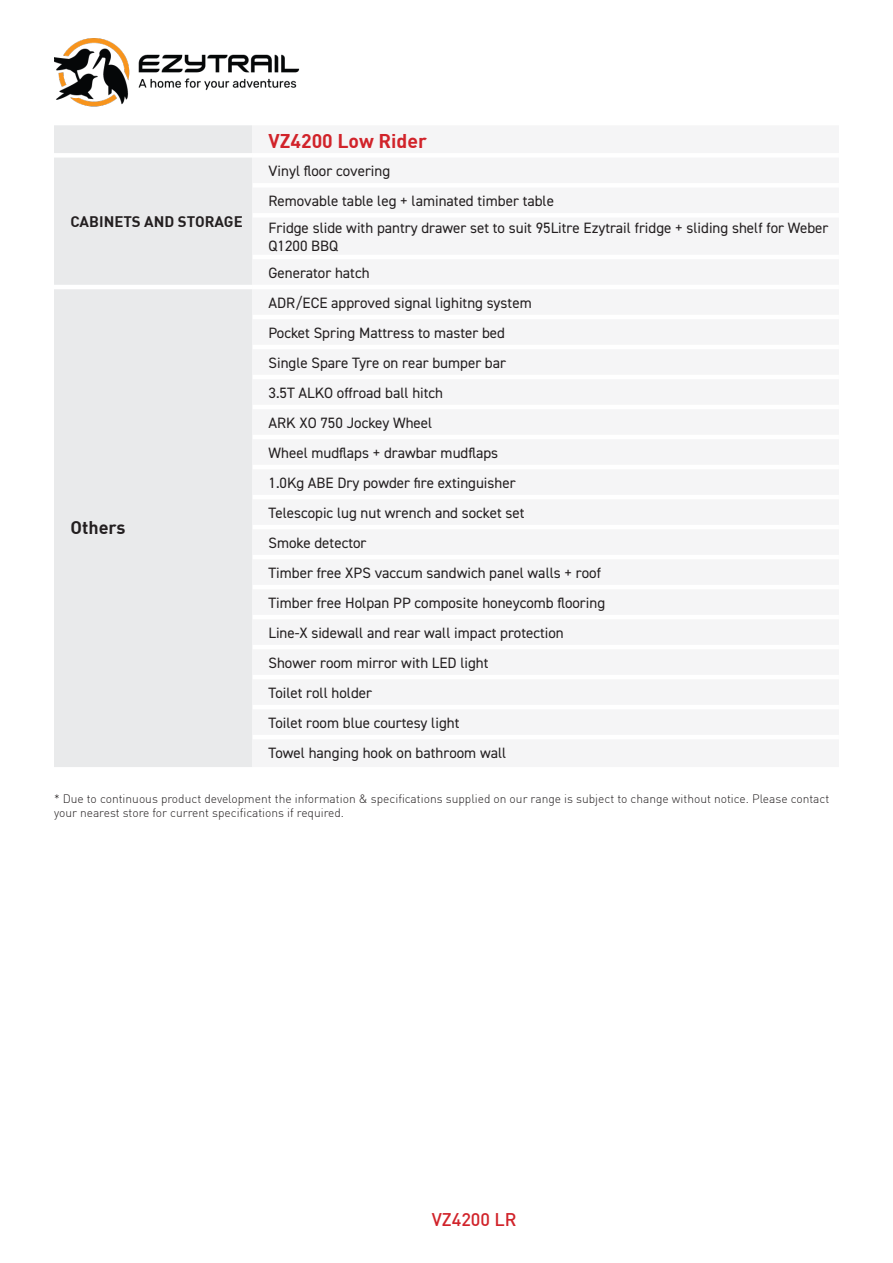
<style>
.page{position:relative;width:893px;height:1263px;background:#fff}
.page>*{position:absolute;margin:0;border:0;box-sizing:border-box;transform-origin:0 0}
.t1{font:700 19.5px "DIN";color:#d1232a}
.t2{font:500 18px "DIN";color:#d1232a}
.t3{font:700 18px "DIN";color:#231f20}
.t4{font:15px/18px "DIN2014";color:#231f20}
.t5{font:700 15px "DIN";color:#231f20}
.t6{font:300 12px/14.4px "DIN";color:#231f20}
</style>
<div class="page">
<img style="left:54px;top:38px;width:246px;height:69px">
<div style="left:54px;top:125px;width:198px;height:642px;background:#e9eaeb"></div>
<div style="left:54px;top:153px;width:198px;height:5px;background:#fff"></div>
<hr style="left:54px;top:285px;width:198px;height:4px;background:#fff">
<p class="t5" style="left:70px;top:214px;width:174px">CABINETS AND STORAGE</p>
<p class="t3" style="left:70px;top:519px;width:57px">Others</p>
<p class="t1" style="left:268px;top:132px;width:160px">VZ4200 Low Rider</p>
<p class="t4" style="left:268px;top:162px;width:123px">Vinyl floor covering</p>
<p class="t4" style="left:268px;top:192px;width:287px">Removable table leg + laminated timber table</p>
<p class="t4" style="left:268px;top:219px;width:561px">Fridge slide with pantry drawer set to suit 95Litre Ezytrail fridge + sliding shelf for Weber<br>Q1200 BBQ</p>
<p class="t4" style="left:268px;top:263px;width:103px">Generator hatch</p>
<p class="t4" style="left:268px;top:293px;width:265px">ADR/ECE approved signal lighitng system</p>
<p class="t4" style="left:268px;top:323px;width:238px">Pocket Spring Mattress to master bed</p>
<p class="t4" style="left:268px;top:353px;width:239px">Single Spare Tyre on rear bumper bar</p>
<p class="t4" style="left:268px;top:383px;width:176px">3.5T ALKO offroad ball hitch</p>
<p class="t4" style="left:268px;top:413px;width:165px">ARK XO 750 Jockey Wheel</p>
<p class="t4" style="left:268px;top:443px;width:231px">Wheel mudflaps + drawbar mudflaps</p>
<p class="t4" style="left:268px;top:473px;width:249px">1.0Kg ABE Dry powder fire extinguisher</p>
<p class="t4" style="left:268px;top:503px;width:258px">Telescopic lug nut wrench and socket set</p>
<p class="t4" style="left:268px;top:533px;width:99px">Smoke detector</p>
<p class="t4" style="left:268px;top:563px;width:334px">Timber free XPS vaccum sandwich panel walls + roof</p>
<p class="t4" style="left:268px;top:593px;width:338px">Timber free Holpan PP composite honeycomb flooring</p>
<p class="t4" style="left:268px;top:623px;width:297px">Line-X sidewall and rear wall impact protection</p>
<p class="t4" style="left:268px;top:653px;width:222px">Shower room mirror with LED light</p>
<p class="t4" style="left:268px;top:683px;width:105px">Toilet roll holder</p>
<p class="t4" style="left:268px;top:713px;width:192px">Toilet room blue courtesy light</p>
<p class="t4" style="left:268px;top:743px;width:239px">Towel hanging hook on bathroom wall</p>
<p class="t6" style="left:54px;top:791px;width:777px">* Due to continuous product development the information &amp; specifications supplied on our range is subject to change without notice. Please contact your nearest store for current specifications if required.</p>
<p class="t2" style="left:432px;top:1208px;width:86px">VZ4200 LR</p>
</div>
